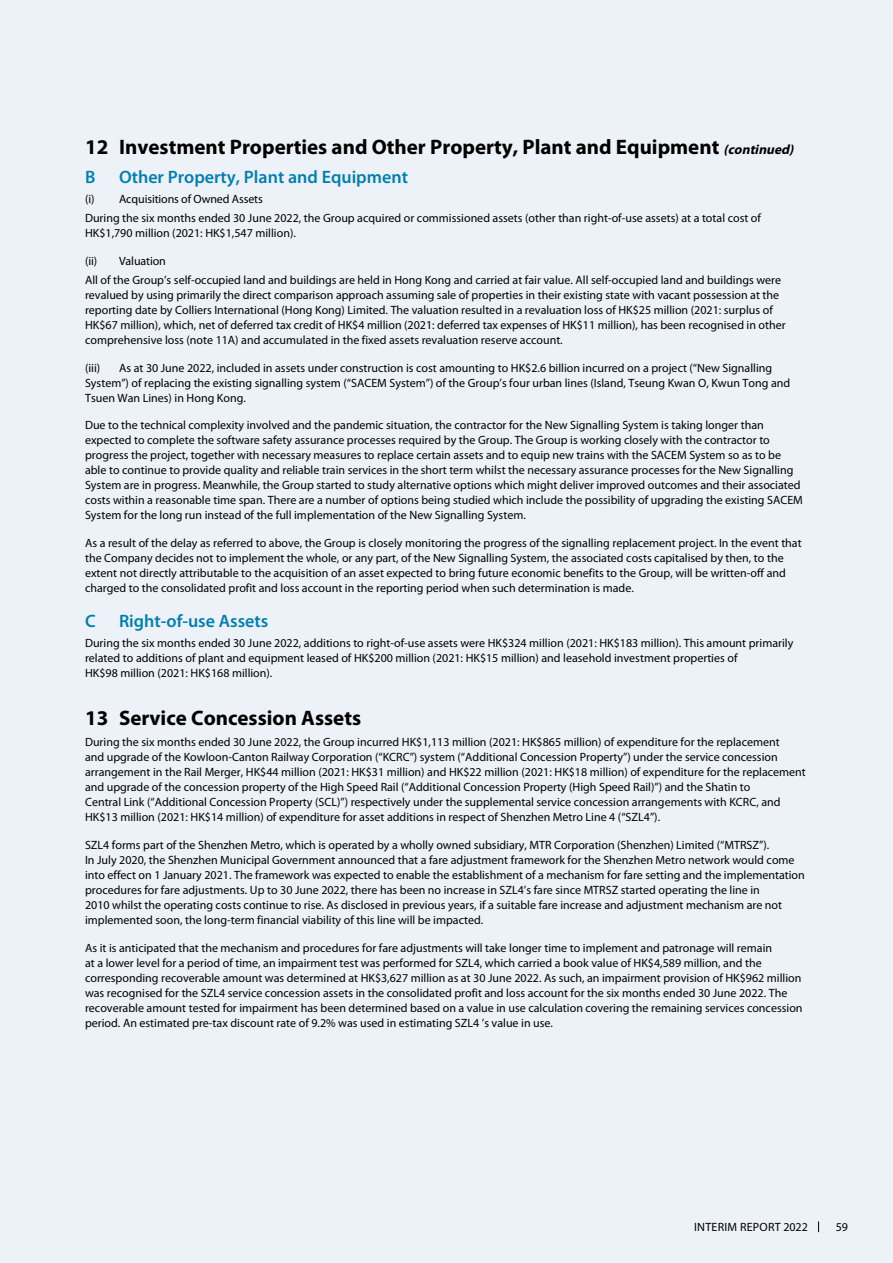
<style>
.page{position:relative;width:893px;height:1263px;background:#edf2f8}
.page>*{position:absolute;margin:0;border:0;box-sizing:border-box;transform-origin:0 0}
.t1{font:700 21px "Myriad Pro";color:#000}
.t2{font:600 18px "Myriad Pro";color:#007fb1}
.t3{font:12px/15px "Myriad Pro";color:#000}
.t4{font:12px "Myriad Pro";letter-spacing:.02em;color:#000}
.s1{font-style:italic;font-size:13.5px}
</style>
<div class="page">
<h1 class="t1" style="left:85px;top:134px;width:713px">12 Investment Properties and Other Property, Plant and Equipment <span class="s1">(continued)</span></h1>
<h2 class="t2" style="left:85px;top:167px;width:12px">B</h2>
<h2 class="t2" style="left:119px;top:167px;width:290px">Other Property, Plant and Equipment</h2>
<p class="t3" style="left:85px;top:189px;width:677px;line-height:19.2px">(i) Acquisitions of Owned Assets<br>During the six months ended 30 June 2022, the Group acquired or commissioned assets (other than right-of-use assets) at a total cost of</p>
<p class="t3" style="left:85px;top:226px;width:212px">HK$1,790 million (2021: HK$1,547 million).</p>
<p class="t3" style="left:85px;top:251px;width:698px;line-height:19.2px">(ii) Valuation<br>All of the Group’s self-occupied land and buildings are held in Hong Kong and carried at fair value. All self-occupied land and buildings were</p>
<p class="t3" style="left:85px;top:288px;width:702px">revalued by using primarily the direct comparison approach assuming sale of properties in their existing state with vacant possession at the reporting date by Colliers International (Hong Kong) Limited. The valuation resulted in a revaluation loss of HK$25 million (2021: surplus of HK$67 million), which, net of deferred tax credit of HK$4 million (2021: deferred tax expenses of HK$11 million), has been recognised in other comprehensive loss (note 11A) and accumulated in the fixed assets revaluation reserve account.</p>
<p class="t3" style="left:85px;top:360px;width:17px">(iii)</p>
<p class="t3" style="left:85px;top:360px;width:707px;text-indent:34px">As at 30 June 2022, included in assets under construction is cost amounting to HK$2.6 billion incurred on a project (“New Signalling<br>System”) of replacing the existing signalling system (“SACEM System”) of the Group’s four urban lines (Island, Tseung Kwan O, Kwun Tong and<br>Tsuen Wan Lines) in Hong Kong.</p>
<p class="t3" style="left:85px;top:418px;width:719px">Due to the technical complexity involved and the pandemic situation, the contractor for the New Signalling System is taking longer than expected to complete the software safety assurance processes required by the Group. The Group is working closely with the contractor to progress the project, together with necessary measures to replace certain assets and to equip new trains with the SACEM System so as to be able to continue to provide quality and reliable train services in the short term whilst the necessary assurance processes for the New Signalling System are in progress. Meanwhile, the Group started to study alternative options which might deliver improved outcomes and their associated costs within a reasonable time span. There are a number of options being studied which include the possibility of upgrading the existing SACEM System for the long run instead of the full implementation of the New Signalling System.</p>
<p class="t3" style="left:85px;top:536px;width:718px">As a result of the delay as referred to above, the Group is closely monitoring the progress of the signalling replacement project. In the event that the Company decides not to implement the whole, or any part, of the New Signalling System, the associated costs capitalised by then, to the extent not directly attributable to the acquisition of an asset expected to bring future economic benefits to the Group, will be written-off and charged to the consolidated profit and loss account in the reporting period when such determination is made.</p>
<h2 class="t2" style="left:85px;top:611px;width:12px">C</h2>
<h2 class="t2" style="left:119px;top:611px;width:151px">Right-of-use Assets</h2>
<p class="t3" style="left:85px;top:635px;width:710px">During the six months ended 30 June 2022, additions to right-of-use assets were HK$324 million (2021: HK$183 million). This amount primarily related to additions of plant and equipment leased of HK$200 million (2021: HK$15 million) and leasehold investment properties of<br>HK$98 million (2021: HK$168 million).</p>
<h1 class="t1" style="left:85px;top:704px;width:278px">13 Service Concession Assets</h1>
<p class="t3" style="left:85px;top:735px;width:722px">During the six months ended 30 June 2022, the Group incurred HK$1,113 million (2021: HK$865 million) of expenditure for the replacement<br>and upgrade of the Kowloon-Canton Railway Corporation (“KCRC”) system (“Additional Concession Property”) under the service concession arrangement in the Rail Merger, HK$44 million (2021: HK$31 million) and HK$22 million (2021: HK$18 million) of expenditure for the replacement and upgrade of the concession property of the High Speed Rail (“Additional Concession Property (High Speed Rail)”) and the Shatin to<br>Central Link (“Additional Concession Property (SCL)”) respectively under the supplemental service concession arrangements with KCRC, and HK$13 million (2021: HK$14 million) of expenditure for asset additions in respect of Shenzhen Metro Line 4 (“SZL4”).</p>
<p class="t3" style="left:85px;top:837px;width:721px">SZL4 forms part of the Shenzhen Metro, which is operated by a wholly owned subsidiary, MTR Corporation (Shenzhen) Limited (“MTRSZ”).<br>In July 2020, the Shenzhen Municipal Government announced that a fare adjustment framework for the Shenzhen Metro network would come into effect on 1 January 2021. The framework was expected to enable the establishment of a mechanism for fare setting and the implementation procedures for fare adjustments. Up to 30 June 2022, there has been no increase in SZL4’s fare since MTRSZ started operating the line in<br>2010 whilst the operating costs continue to rise. As disclosed in previous years, if a suitable fare increase and adjustment mechanism are not implemented soon, the long-term financial viability of this line will be impacted.</p>
<p class="t3" style="left:85px;top:940px;width:719px">As it is anticipated that the mechanism and procedures for fare adjustments will take longer time to implement and patronage will remain<br>at a lower level for a period of time, an impairment test was performed for SZL4, which carried a book value of HK$4,589 million, and the corresponding recoverable amount was determined at HK$3,627 million as at 30 June 2022. As such, an impairment provision of HK$962 million was recognised for the SZL4 service concession assets in the consolidated profit and loss account for the six months ended 30 June 2022. The recoverable amount tested for impairment has been determined based on a value in use calculation covering the remaining services concession period. An estimated pre-tax discount rate of 9.2% was used in estimating SZL4 ’s value in use.</p>
<p class="t4" style="left:694px;top:1220px;width:115px">INTERIM REPORT 2022</p>
<p class="t3" style="left:836px;top:1219px;width:14px">59</p>
</div>
